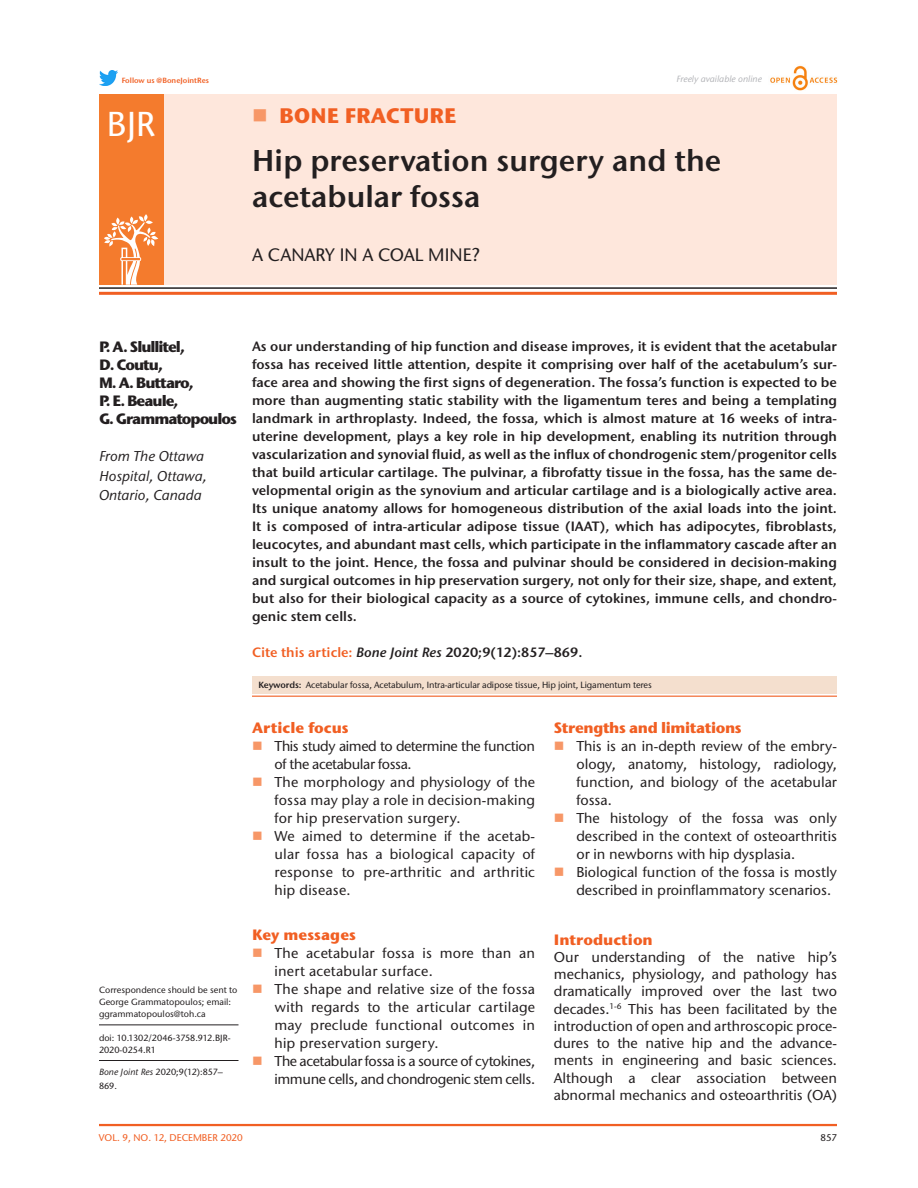
<style>
.page{position:relative;width:918px;height:1188px;background:#fff}
.page>*{position:absolute;margin:0;border:0;box-sizing:border-box;transform-origin:0 0}
.t1{font:500 34.5px "Stone Sans ITC Pro";color:#fff}
.t2{font:600 30px/36px "Stone Sans ITC Pro";color:#231f20}
.t3{font:700 21px "Stone Sans ITC Pro";color:#f15f23}
.t4{font:500 18px "Stone Sans ITC Pro";color:#231f20}
.t5{font:700 15px/18px "Stone Sans ITC Pro";letter-spacing:-.07em;color:#231f20}
.t6{font:700 15px "Stone Sans ITC Pro";color:#f15f23}
.t7{font:700 15px "Stone Sans ITC Pro";letter-spacing:-.025em;color:#f15f23}
.t8{font:500 14.25px/18px "Stone Sans ITC Pro";letter-spacing:.005em;color:#231f20}
.t9{font:italic 500 14.25px/19.5px "Stone Sans ITC Pro";color:#231f20}
.t10{font:600 13.5px/18px "Stone Sans ITC Pro";color:#231f20;text-align:justify}
.t11{font:500 9.75px "Stone Sans ITC Pro";color:#f15f23}
.t12{font:500 9.75px "Stone Sans ITC Pro";color:#231f20}
.t13{font:500 9px/12px "Stone Sans ITC Pro";color:#231f20}
.t14{font:italic 500 9px "Stone Sans ITC Pro";color:#b2b3b7}
.t15{font:600 7.5px "Stone Sans ITC Pro";color:#f15f23}
.s1{font-style:italic}
.s2{color:#f15f23}
.s3{font-weight:600}
</style>
<div class="page">
<hr style="left:99px;top:1124px;width:738px;height:2px;background:#f15f23">
<img style="left:99px;top:71px;width:18px;height:14px">
<img style="left:770px;top:65px;width:68px;height:26px">
<div style="left:252px;top:676px;width:585px;height:18px;background:#f4dfce"></div>
<hr style="left:99px;top:287px;width:738px;height:2px;background:#231f20">
<hr style="left:99px;top:292px;width:738px;height:3px;background:#f15f23">
<div style="left:99px;top:94px;width:738px;height:191px;background:#fee7dc"></div>
<div style="left:99px;top:94px;width:64px;height:191px;background:#f47b2d"></div>
<svg style="left:104px;top:214px;width:54px;height:71px"></svg>
<hr style="left:99px;top:1024px;width:139px;height:1px;background:#231f20">
<hr style="left:99px;top:1060px;width:139px;height:1px;background:#231f20">
<hr style="left:252px;top:696px;width:585px;height:1px;background:#f15f23">
<p class="t15" style="left:122px;top:75px;width:89px">Follow us @BoneJointRes</p>
<p class="t14" style="left:676px;top:73px;width:87px">Freely available online</p>
<h1 class="t1" style="left:107px;top:103px;width:50px">BJR</h1>
<h3 class="t3" style="left:279px;top:102px;width:176px">Bone Fracture</h3>
<h2 class="t2" style="left:252px;top:143px;width:471px">Hip preservation surgery and the acetabular fossa</h2>
<h3 class="t4" style="left:252px;top:244px;width:230px">a canary in a coal mine?</h3>
<p class="t5" style="left:99px;top:338px;width:139px">P. A. Slullitel,<br>D. Coutu,<br>M. A. Buttaro,<br>P. E. Beaule,<br>G. Grammatopoulos</p>
<p class="t9" style="left:99px;top:447px;width:109px">From The Ottawa<br>Hospital, Ottawa,<br>Ontario, Canada</p>
<p class="t13" style="left:99px;top:984px;width:140px">Correspondence should be sent to<br>George Grammatopoulos; email: ggrammatopoulos@toh.ca</p>
<p class="t13" style="left:99px;top:1032px;width:133px">doi: 10.1302/2046-3758.912.BJR-<br>2020-0254.R1</p>
<p class="t13" style="left:99px;top:1066px;width:125px;line-height:13.5px"><span class="s1">Bone Joint Res</span> 2020;9(12):857–<br>869.</p>
<p class="t10" style="left:252px;top:337px;width:587px">As our understanding of hip function and disease improves, it is evident that the acetabular fossa has received little attention, despite it comprising over half of the acetabulum’s sur&shy;face area and showing the first signs of degeneration. The fossa’s function is expected to be more than augmenting static stability with the ligamentum teres and being a templating landmark in arthroplasty. Indeed, the fossa, which is almost mature at 16 weeks of intra&shy;uterine development, plays a key role in hip development, enabling its nutrition through vascularization and synovial fluid, as well as the influx of chondrogenic stem/progenitor cells that build articular cartilage. The pulvinar, a fibrofatty tissue in the fossa, has the same de&shy;velopmental origin as the synovium and articular cartilage and is a biologically active area.<br>Its unique anatomy allows for homogeneous distribution of the axial loads into the joint.<br>It is composed of intra-articular adipose tissue (IAAT), which has adipocytes, fibroblasts, leucocytes, and abundant mast cells, which participate in the inflammatory cascade after an insult to the joint. Hence, the fossa and pulvinar should be considered in decision-making and surgical outcomes in hip preservation surgery, not only for their size, shape, and extent, but also for their biological capacity as a source of cytokines, immune cells, and chondro&shy;genic stem cells.</p>
<p class="t10" style="left:252px;top:643px;width:332px"><span class="s2">Cite this article:</span> <span class="s1">Bone Joint Res</span> 2020;9(12):857–869.</p>
<p class="t13" style="left:258px;top:679px;width:395px"><span class="s3">Keywords:</span> Acetabular fossa, Acetabulum, I ntra-articular adipose tissue, Hip joint, Ligamentum teres</p>
<p class="t6" style="left:252px;top:718px;width:98px">Article focus</p>
<p class="t8" style="left:275px;top:737px;width:262px">This study aimed to determine the function of the acetabular fossa.<br>The morphology and physiology of the fossa may play a role in decision-making for hip preservation surgery.<br>We aimed to determine if the acetab&shy;ular fossa has a biological capacity of response to pre-arthritic and arthritic hip disease.</p>
<p class="t6" style="left:252px;top:925px;width:105px">Key messages</p>
<p class="t8" style="left:275px;top:944px;width:262px">The acetabular fossa is more than an inert acetabular surface.<br>The shape and relative size of the fossa with regards to the articular cartilage may preclude functional outcomes in hip preservation surgery.<br>The acetabular fossa is a source of cytokines, immune cells, and chondrogenic stem cells.</p>
<p class="t7" style="left:554px;top:718px;width:189px">Strengths and limitations</p>
<p class="t8" style="left:576px;top:737px;width:262px">This is an in-depth review of the embry&shy;ology, anatomy, histology, radiology, function, and biology of the acetabular fossa.<br>The histology of the fossa was only described in the context of osteoarthritis or in newborns with hip dysplasia.<br>Biological function of the fossa is mostly described in proinflammatory scenarios.</p>
<p class="t6" style="left:554px;top:930px;width:100px">Introduction</p>
<p class="t8" style="left:554px;top:948px;width:285px;line-height:17.2px;text-align:justify">Our understanding of the native hip’s mechanics, physiology, and pathology has dramatically improved over the last two decades.<sup>1-6</sup> This has been facilitated by the introduction of open and arthroscopic proce&shy;dures to the native hip and the advance&shy;ments in engineering and basic sciences.<br>Although a clear association between abnormal mechanics and osteoarthritis (OA)</p>
<p class="t11" style="left:99px;top:1132px;width:145px">VOL. 9, NO. 12, DECEMBER 2020</p>
<p class="t12" style="left:821px;top:1132px;width:18px">857</p>
</div>
